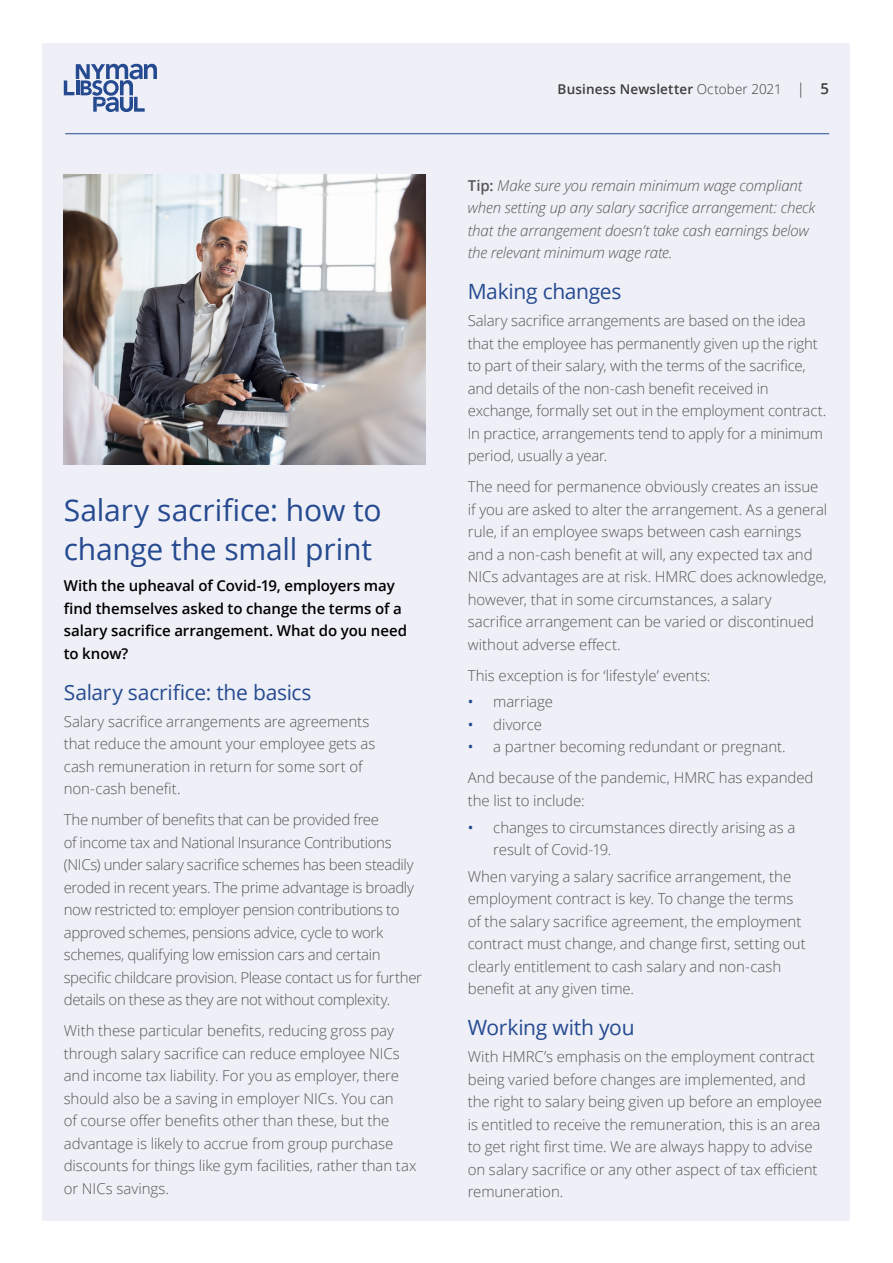
<style>
.page{position:relative;width:893px;height:1263px;background:#fff}
.page>*{position:absolute;margin:0;border:0;box-sizing:border-box;transform-origin:0 0}
.Body{font:30px/39px "Open Sans";letter-spacing:-.005em;color:#254a90}
.Head3{font:21px "Open Sans";letter-spacing:-.015em;color:#254a90}
.Body-2{font:300 15px/22.5px "Open Sans";letter-spacing:-.005em;color:#575756}
.Body-3{font:300 15px/22.5px "Open Sans";letter-spacing:-.025em;color:#575756}
.Body-4{font:italic 300 15px/22.5px "Open Sans";letter-spacing:-.01em;color:#575756}
.first_para{font:600 15px/22.5px "Open Sans";letter-spacing:-.005em;color:#000}
.t1{font:600 13.5px "Open Sans";letter-spacing:.015em;color:#3c3c3b}
.s1{font-weight:300}
.s2{font-weight:300;font-size:15px}
.s3{font-size:15px}
.s4{font-weight:600;font-style:normal}
.s5{font-weight:400;color:#254a90}
</style>
<div class="page">
<div style="left:43px;top:43px;width:807px;height:1177px;background:#eeeff7"></div>
<svg style="left:64px;top:64px;width:93px;height:48px"></svg>
<hr style="left:65px;top:133px;width:764px;height:1px;background:#254a90">
<img style="left:64px;top:174px;width:361px;height:290px">
<p class="Body" style="left:64px;top:490px;width:319px">Salary sacrifice: how to change the small print</p>
<p class="first_para" style="left:64px;top:574px;width:345px">With the upheaval of Covid-19, employers may find themselves asked to change the terms of a salary sacrifice arrangement. What do you need to know?</p>
<p class="Head3" style="left:64px;top:678px;width:249px">Salary sacrifice: the basics</p>
<p class="Body-2" style="left:64px;top:709px;width:313px">Salary sacrifice arrangements are agreements that reduce the amount your employee gets as cash remuneration in return for some sort of non-cash benefit.</p>
<p class="Body-3" style="left:64px;top:808px;width:360px">The number of benefits that can be provided free<br>of income tax and National Insurance Contributions (NICs) under salary sacrifice schemes has been steadily eroded in recent years. The prime advantage is broadly now restricted to: employer pension contributions to approved schemes, pensions advice, cycle to work schemes, qualifying low emission cars and certain specific childcare provision. Please contact us for further details on these as they are not without complexity.</p>
<p class="Body-2" style="left:64px;top:1019px;width:354px">With these particular benefits, reducing gross pay through salary sacrifice can reduce employee NICs and income tax liability. For you as employer, there should also be a saving in employer NICs. You can<br>of course offer benefits other than these, but the advantage is likely to accrue from group purchase discounts for things like gym facilities, rather than tax or NICs savings.</p>
<p class="t1" style="left:557px;top:79px;width:273px">Business Newsletter <span class="s1">October 2021</span> <span class="s2">|</span> <span class="s3">5</span></p>
<p class="Body-4" style="left:468px;top:174px;width:349px"><span class="s4">Tip:</span> Make sure you remain minimum wage compliant when setting up any salary sacrifice arrangement: check that the arrangement doesn’t take cash earnings below the relevant minimum wage rate.</p>
<p class="Head3" style="left:468px;top:277px;width:155px">Making changes</p>
<p class="Body-2" style="left:468px;top:309px;width:360px">Salary sacrifice arrangements are based on the idea that the employee has permanently given up the right to part of their salary, with the terms of the sacrifice, and details of the non-cash benefit received in exchange, formally set out in the employment contract.<br>In practice, arrangements tend to apply for a minimum period, usually a year.</p>
<p class="Body-2" style="left:468px;top:475px;width:361px">The need for permanence obviously creates an issue if you are asked to alter the arrangement. As a general rule, if an employee swaps between cash earnings and a non-cash benefit at will, any expected tax and NICs advantages are at risk. HMRC does acknowledge, however, that in some circumstances, a salary sacrifice arrangement can be varied or discontinued without adverse effect.</p>
<p class="Body-2" style="left:468px;top:663px;width:244px">This exception is for ‘lifestyle’ events:</p>
<p class="Body-2" style="left:468px;top:690px;width:87px"><span class="s5">•</span> marriage</p>
<p class="Body-2" style="left:468px;top:713px;width:76px"><span class="s5">•</span> divorce</p>
<p class="Body-2" style="left:468px;top:735px;width:320px"><span class="s5">•</span> a partner becoming redundant or pregnant.</p>
<p class="Body-2" style="left:468px;top:766px;width:347px">And because of the pandemic, HMRC has expanded the list to include:</p>
<p class="Body-2" style="left:493px;top:815px;width:304px;text-indent:-26px"><span class="s5">•</span> changes to circumstances directly arising as a result of Covid-19.</p>
<p class="Body-2" style="left:468px;top:865px;width:340px">When varying a salary sacrifice arrangement, the employment contract is key. To change the terms of the salary sacrifice agreement, the employment contract must change, and change first, setting out clearly entitlement to cash salary and non-cash benefit at any given time.</p>
<p class="Head3" style="left:468px;top:1013px;width:168px">Working with you</p>
<p class="Body-2" style="left:468px;top:1045px;width:356px">With HMRC’s emphasis on the employment contract being varied before changes are implemented, and the right to salary being given up before an employee is entitled to receive the remuneration, this is an area to get right first time. We are always happy to advise on salary sacrifice or any other aspect of tax efficient remuneration.</p>
</div>
